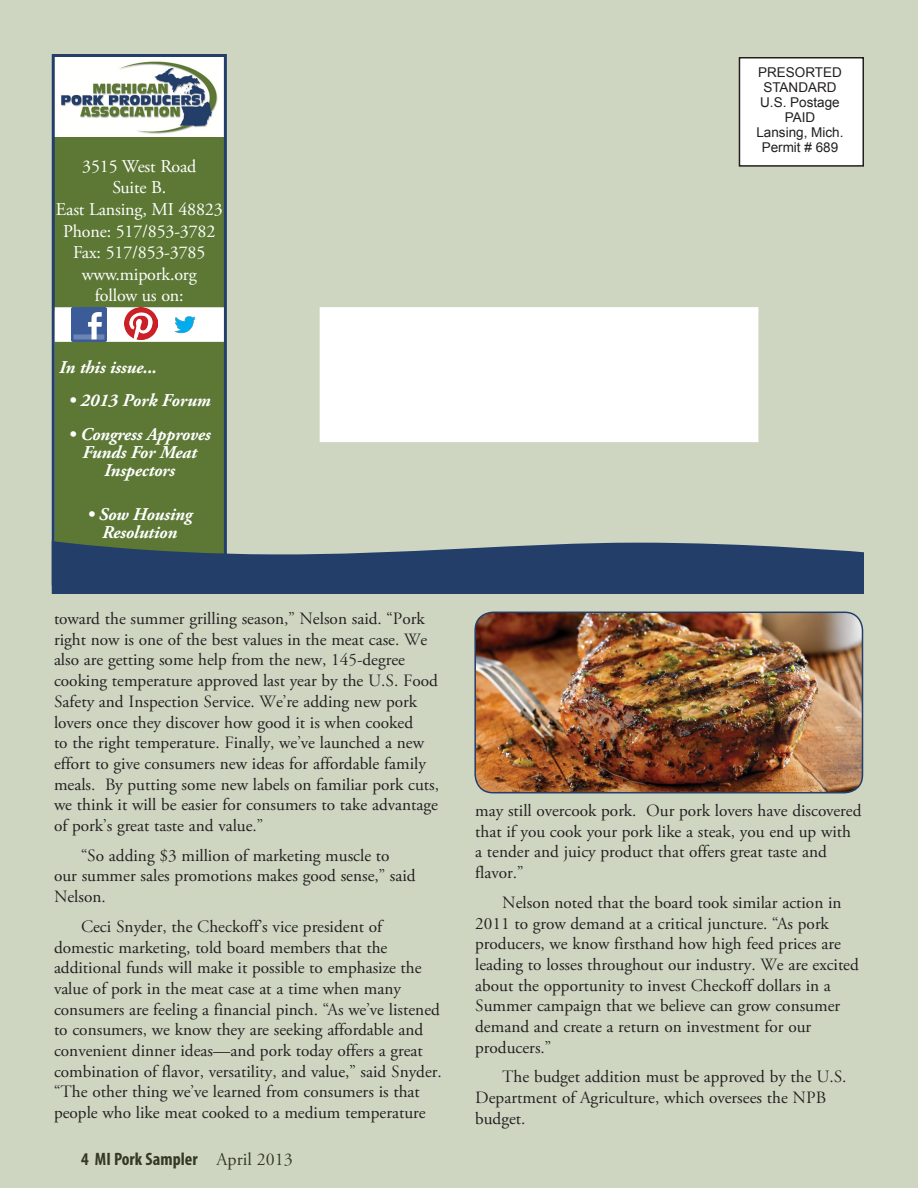
<style>
.page{position:relative;width:918px;height:1188px;background:#ced6c2}
.page>*{position:absolute;margin:0;border:0;box-sizing:border-box;transform-origin:0 0}
.Telephone{font:18px "Adobe Garamond Pro";letter-spacing:-.01em;color:#fff}
.Headline_level_2{font:italic 700 18px/18px "Adobe Garamond Pro";letter-spacing:-.01em;color:#fff;text-align:center}
.Newsletter_Body{font:italic 700 18px/18px "Adobe Garamond Pro";letter-spacing:-.01em;color:#fff;text-align:center}
.t1{font:700 condensed 18px "Myriad Pro";color:#231f20}
.Newsletter_Body-2{font:17.25px/20.7px "Adobe Garamond Pro";color:#231f20}
.t2{font:13.5px "Arial";color:#231f20}
.s1{font-family:"Adobe Garamond Pro";font-weight:400;font-stretch:normal}
</style>
<div class="page">
<img style="left:56px;top:58px;width:167px;height:79px">
<div style="left:54px;top:137px;width:171px;height:174px;background:#5d7835"></div>
<img style="left:475px;top:612px;width:387px;height:181px">
<div style="left:474px;top:612px;width:389px;height:181px;border:2px solid #233e69;border-radius:18px"></div>
<div style="left:55px;top:307px;width:170px;height:261px;background:#5d7835"></div>
<svg style="left:52px;top:541px;width:812px;height:53px;background:#375071"></svg>
<div style="left:52px;top:54px;width:175px;height:531px;border:3px solid #233e69"></div>
<div style="left:55px;top:307px;width:169px;height:35px;background:#fff;border:2px solid #fff"></div>
<img style="left:173px;top:307px;width:30px;height:35px">
<img style="left:72px;top:307px;width:34px;height:35px">
<img style="left:125px;top:307px;width:32px;height:33px">
<div style="left:739px;top:58px;width:124px;height:108px;background:#fff"></div>
<div style="left:739px;top:57px;width:125px;height:110px;border:2px solid #231f20"></div>
<div style="left:320px;top:307px;width:438px;height:135px;background:#fff"></div>
<p class="Telephone" style="left:82px;top:155px;width:116px">3515 West Road</p>
<p class="Telephone" style="left:112px;top:177px;width:55px">Suite B.</p>
<p class="Telephone" style="left:56px;top:199px;width:168px">East Lansing, MI 48823</p>
<p class="Telephone" style="left:63px;top:220px;width:154px">Phone: 517/853-3782</p>
<p class="Telephone" style="left:73px;top:242px;width:134px">Fax: 517/853-3785</p>
<p class="Telephone" style="left:82px;top:263px;width:116px">www.mipork.org</p>
<p class="Telephone" style="left:95px;top:285px;width:90px">follow us on:</p>
<p class="Headline_level_2" style="left:59px;top:358px;width:99px">In this issue...</p>
<p class="Headline_level_2" style="left:69px;top:391px;width:144px">• 2013 Pork Forum</p>
<p class="Newsletter_Body" style="left:69px;top:426px;width:144px">• Congress Approves<br>Funds For Meat<br>Inspectors</p>
<p class="Headline_level_2" style="left:87px;top:505px;width:107px">• Sow Housing<br>Resolution</p>
<p class="Newsletter_Body-2" style="left:54px;top:609px;width:387px">toward the summer grilling season,” Nelson said. “Pork right now is one of the best values in the meat case. We also are getting some help from the new, 145-degree cooking temperature approved last year by the U.S. Food Safety and Inspection Service. We’re adding new pork lovers once they discover how good it is when cooked<br>to the right temperature. Finally, we’ve launched a new effort to give consumers new ideas for affordable family meals. By putting some new labels on familiar pork cuts, we think it will be easier for consumers to take advantage of pork’s great taste and value.”</p>
<p class="Newsletter_Body-2" style="left:54px;top:846px;width:363px;text-indent:27px">“So adding $3 million of marketing muscle to our summer sales promotions makes good sense,” said<br>Nelson.</p>
<p class="Newsletter_Body-2" style="left:54px;top:917px;width:389px;text-indent:27px">Ceci Snyder, the Checkoff’s vice president of domestic marketing, told board members that the additional funds will make it possible to emphasize the value of pork in the meat case at a time when many consumers are feeling a financial pinch. “As we’ve listened to consumers, we know they are seeking affordable and convenient dinner ideas—and pork today offers a great combination of flavor, versatility, and value,” said Snyder. “The other thing we’ve learned from consumers is that people who like meat cooked to a medium temperature</p>
<p class="t1" style="left:81px;top:1147px;width:213px">4 MI Pork Sampler <span class="s1">April 2013</span></p>
<p class="t2" style="left:758px;top:63px;width:85px">PRESORTED</p>
<p class="t2" style="left:763px;top:78px;width:75px">STANDARD</p>
<p class="t2" style="left:760px;top:93px;width:81px">U.S. Postage</p>
<p class="t2" style="left:785px;top:108px;width:32px">PAID</p>
<p class="t2" style="left:756px;top:123px;width:89px">Lansing, Mich.</p>
<p class="t2" style="left:762px;top:138px;width:78px">Permit # 689</p>
<p class="Newsletter_Body-2" style="left:475px;top:801px;width:388px">may still overcook pork. Our pork lovers have discovered that if you cook your pork like a steak, you end up with a tender and juicy product that offers great taste and flavor.”</p>
<p class="Newsletter_Body-2" style="left:475px;top:893px;width:385px;text-indent:27px">Nelson noted that the board took similar action in 2011 to grow demand at a critical juncture. “As pork producers, we know firsthand how high feed prices are leading to losses throughout our industry. We are excited about the opportunity to invest Checkoff dollars in a Summer campaign that we believe can grow consumer demand and create a return on investment for our producers.”</p>
<p class="Newsletter_Body-2" style="left:475px;top:1067px;width:373px;text-indent:27px">The budget addition must be approved by the U.S.<br>Department of Agriculture, which oversees the NPB budget.</p>
</div>
